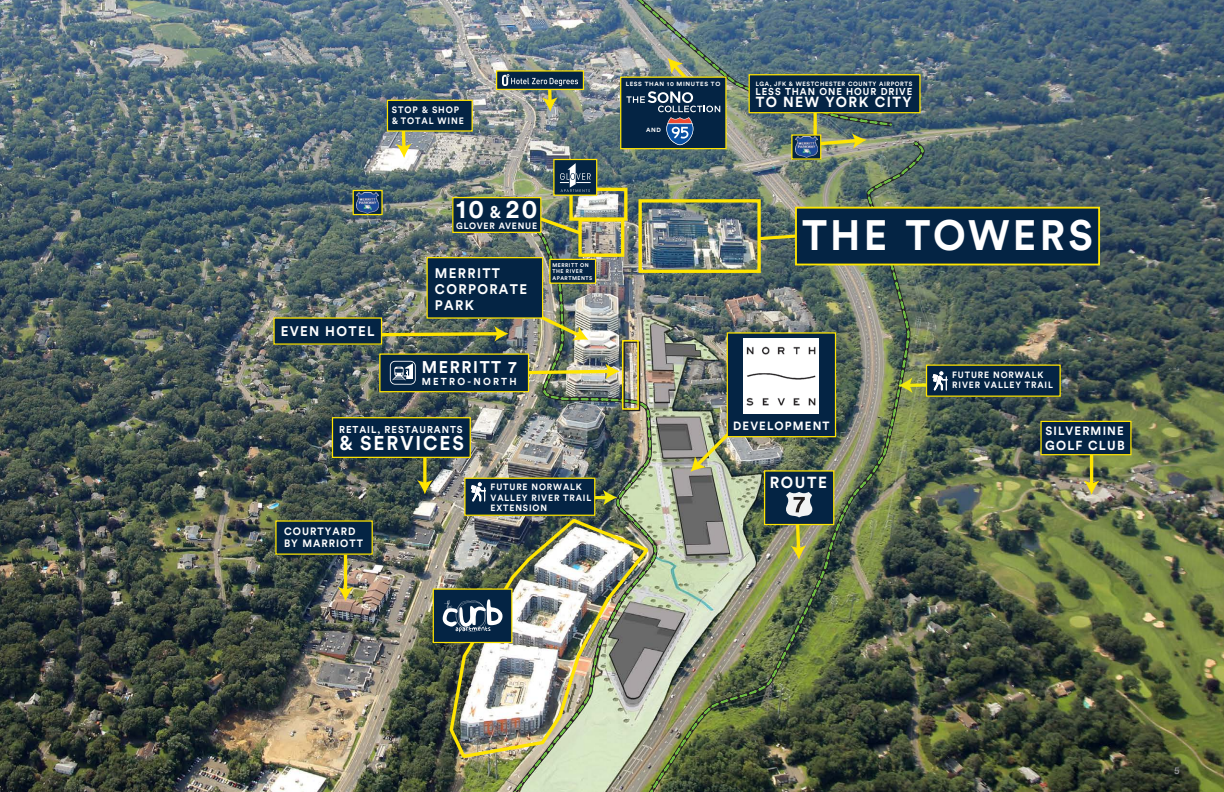
<style>
.page{position:relative;width:1224px;height:792px;background:#fff}
.page>*{position:absolute;margin:0;border:0;box-sizing:border-box;transform-origin:0 0}
.t1{font:700 42.1px "Circular Std";letter-spacing:.075em;color:#fff;scale:.96 1}
.t2{font:700 25.9px "Circular Std";color:#fff;scale:.96 1}
.t3{font:700 19.8px "Circular Std";letter-spacing:.1em;color:#fff;scale:.96 1}
.t4{font:700 16.8px "Circular Std";letter-spacing:.1em;color:#fff;scale:.96 1}
.t5{font:700 15.9px "Circular Std";letter-spacing:.1em;color:#fff;scale:.96 1}
.t6{font:700 14.5px "Circular Std";letter-spacing:.1em;color:#fff;scale:.96 1}
.t7{font:700 13.8px/15.9px "Circular Std";letter-spacing:.1em;color:#fff;scale:.96 1}
.t8{font:700 13px "Circular Std";letter-spacing:.1em;color:#fff;scale:.96 1}
.t9{font:700 11.9px "Circular Std";letter-spacing:.1em;color:#fff;scale:.96 1}
.t10{font:700 11.8px "Circular Std";letter-spacing:.1em;color:#fff;scale:.96 1}
.t11{font:700 10.6px/12.2px "Circular Std";letter-spacing:.1em;color:#fff;scale:.96 1}
.t12{font:700 10.1px "Circular Std";letter-spacing:.23em;color:#fff;scale:.96 1}
.t13{font:600 10px "Acumin Pro";color:#939598}
.t14{font:700 9.9px "Circular Std";letter-spacing:.1em;color:#fff;scale:.96 1}
.t15{font:700 9.2px/10.6px "Circular Std";letter-spacing:.1em;color:#fff;scale:.96 1}
.t16{font:700 9.1px "Circular Std";letter-spacing:.085em;color:#fff;scale:.96 1}
.t17{font:700 9px/10.4px "Circular Std";letter-spacing:.1em;color:#fff;scale:.96 1}
.t18{font:700 6.2px "Circular Std";letter-spacing:.1em;color:#fff;scale:.96 1}
.t19{font:700 6px "Circular Std";letter-spacing:.1em;color:#fff}
.t20{font:700 5.4px/6.2px "Circular Std";letter-spacing:.1em;color:#fff;scale:.96 1}
.s1{font-size:16.8px}
</style>
<div class="page">
<img style="left:0;top:0;width:1224px;height:792px">
<img style="left:286px;top:71px;width:640px;height:721px">
<img style="left:290px;top:137px;width:639px;height:655px">
<img style="left:448px;top:517px;width:204px;height:244px">
<div style="left:569px;top:188px;width:58px;height:33px;border:3px solid #ffe501"></div>
<div style="left:578px;top:218px;width:46px;height:39px;border:3px solid #ffe501"></div>
<svg style="left:529px;top:364px;width:91px;height:15px"></svg>
<svg style="left:690px;top:427px;width:45px;height:45px;background:#a5a682"></svg>
<svg style="left:355px;top:192px;width:26px;height:21px"></svg>
<div style="left:353px;top:190px;width:30px;height:25px;border:1px solid #ffe501"></div>
<div style="left:380px;top:354px;width:149px;height:38px;background:#042444"></div>
<div style="left:379px;top:353px;width:150px;height:39px;border:1px solid #ffe501"></div>
<svg style="left:595px;top:490px;width:22px;height:16px"></svg>
<div style="left:465px;top:478px;width:130px;height:37px;background:#042444"></div>
<div style="left:464px;top:478px;width:131px;height:38px;border:1px solid #ffe501"></div>
<svg style="left:471px;top:482px;width:15px;height:20px"></svg>
<div style="left:927px;top:365px;width:133px;height:31px;background:#042444"></div>
<div style="left:926px;top:365px;width:135px;height:32px;border:1px solid #ffe501"></div>
<svg style="left:898px;top:371px;width:50px;height:22px"></svg>
<img style="left:357px;top:192px;width:21px;height:21px">
<div style="left:727px;top:333px;width:109px;height:104px;background:#042444"></div>
<div style="left:727px;top:332px;width:109px;height:105px;border:1px solid #ffe501"></div>
<div style="left:554px;top:159px;width:43px;height:36px;background:#042444"></div>
<div style="left:553px;top:159px;width:44px;height:37px;border:1px solid #ffe501"></div>
<img style="left:624px;top:0;width:269px;height:149px">
<svg style="left:390px;top:361px;width:26px;height:24px"></svg>
<svg style="left:560px;top:163px;width:31px;height:29px"></svg>
<div style="left:433px;top:589px;width:79px;height:54px;background:#042444"></div>
<div style="left:433px;top:588px;width:79px;height:55px;border:1px solid #ffe501"></div>
<svg style="left:443px;top:599px;width:60px;height:33px"></svg>
<svg style="left:423px;top:458px;width:4px;height:22px"></svg>
<svg style="left:417px;top:480px;width:16px;height:14px"></svg>
<hr style="left:344px;top:546px;width:3px;height:45px;background:#ffe501">
<svg style="left:338px;top:587px;width:15px;height:14px"></svg>
<div style="left:332px;top:418px;width:138px;height:39px;background:#042444"></div>
<div style="left:332px;top:417px;width:139px;height:41px;border:1px solid #ffe501"></div>
<hr style="left:1090px;top:438px;width:3px;height:47px;background:#ffe501">
<svg style="left:1084px;top:481px;width:16px;height:14px"></svg>
<div style="left:1041px;top:421px;width:90px;height:34px;background:#042444"></div>
<div style="left:1040px;top:421px;width:92px;height:34px;border:1px solid #ffe501"></div>
<img style="left:369px;top:296px;width:219px;height:46px">
<svg style="left:518px;top:208px;width:66px;height:29px"></svg>
<svg style="left:542px;top:90px;width:16px;height:22px"></svg>
<svg style="left:396px;top:132px;width:16px;height:26px"></svg>
<div style="left:427px;top:258px;width:116px;height:60px;background:#042444"></div>
<div style="left:426px;top:257px;width:117px;height:62px;border:1px solid #ffe501"></div>
<div style="left:274px;top:318px;width:108px;height:26px;background:#042444"></div>
<div style="left:276px;top:521px;width:96px;height:33px;background:#042444"></div>
<div style="left:792px;top:135px;width:29px;height:24px;background:linear-gradient(to bottom,#042444,#042444)"></div>
<div style="left:791px;top:134px;width:30px;height:26px;border:1px solid #ffe501"></div>
<img style="left:796px;top:137px;width:21px;height:21px">
<div style="left:765px;top:471px;width:69px;height:54px;background:#042444"></div>
<div style="left:764px;top:470px;width:70px;height:55px;border:1px solid #ffe501"></div>
<svg style="left:785px;top:492px;width:28px;height:68px;background:#979c78"></svg>
<div style="left:749px;top:75px;width:171px;height:38px;background:#042444"></div>
<div style="left:749px;top:74px;width:172px;height:39px;border:1px solid #ffe501"></div>
<div style="left:453px;top:198px;width:88px;height:34px;background:#042444"></div>
<div style="left:452px;top:197px;width:89px;height:36px;border:1px solid #ffe501"></div>
<div style="left:796px;top:208px;width:303px;height:57px;background:#042444"></div>
<div style="left:795px;top:207px;width:305px;height:58px;border:2px solid #ffe501"></div>
<div style="left:387px;top:100px;width:85px;height:31px;background:#042444"></div>
<div style="left:387px;top:100px;width:86px;height:32px;border:1px solid #ffe501"></div>
<div style="left:497px;top:71px;width:86px;height:18px;background:#042444"></div>
<div style="left:496px;top:70px;width:88px;height:20px;border:1px solid #ffe501"></div>
<img style="left:503px;top:75px;width:74px;height:10px">
<div style="left:550px;top:259px;width:46px;height:24px;background:#042444"></div>
<div style="left:549px;top:259px;width:47px;height:25px;border:1px solid #ffe501"></div>
<img style="left:744px;top:339px;width:75px;height:75px">
<div style="left:638px;top:199px;width:123px;height:74px;border:3px solid #ffe501"></div>
<svg style="left:756px;top:233px;width:42px;height:9px"></svg>
<div style="left:623px;top:341px;width:17px;height:70px;border:1px solid #231f20"></div>
<div style="left:622px;top:340px;width:17px;height:70px;border:1px solid #ffe501"></div>
<p class="t15" style="left:392px;top:104px;width:77px">STOP &amp; SHOP &amp; TOTAL WINE</p>
<p class="t19" style="left:626px;top:81px;width:96px">LESS THAN 10 MINUTES TO</p>
<p class="t19" style="left:646px;top:126px;width:16px">AND</p>
<p class="t18" style="left:756px;top:80px;width:165px">LGA, JFK &amp; WESTCHESTER COUNTY AIRPORTS</p>
<p class="t14" style="left:756px;top:86px;width:165px">LESS THAN ONE HOUR DRIVE</p>
<p class="t6" style="left:756px;top:93px;width:164px">TO NEW YORK CITY</p>
<p class="t2" style="left:456px;top:192px;width:86px">10 <span class="s1">&amp;</span> 20</p>
<p class="t16" style="left:456px;top:220px;width:86px">GLOVER AVENUE</p>
<p class="t1" style="left:802px;top:208px;width:304px">THE TOWERS</p>
<p class="t7" style="left:281px;top:323px;width:99px">EVEN HOTEL</p>
<p class="t7" style="left:435px;top:265px;width:97px">MERRITT<br>CORPORATE<br>PARK</p>
<p class="t4" style="left:422px;top:356px;width:100px">MERRITT 7</p>
<p class="t12" style="left:422px;top:375px;width:101px">METRO-NORTH</p>
<p class="t14" style="left:339px;top:423px;width:130px">RETAIL, RESTAURANTS</p>
<p class="t3" style="left:339px;top:430px;width:132px">&amp; SERVICES</p>
<p class="t20" style="left:553px;top:262px;width:43px">MERRITT ON<br>THE RIVER<br>APARTMENTS</p>
<p class="t11" style="left:284px;top:525px;width:84px">COURTYARD<br>BY MARRIOTT</p>
<p class="t17" style="left:491px;top:482px;width:106px">FUTURE NORWALK<br>VALLEY RIVER TRAIL<br>EXTENSION</p>
<p class="t10" style="left:733px;top:418px;width:102px">DEVELOPMENT</p>
<p class="t5" style="left:770px;top:472px;width:61px">ROUTE</p>
<p class="t17" style="left:952px;top:369px;width:106px">FUTURE NORWALK<br>RIVER VALLEY TRAIL</p>
<p class="t9" style="left:1045px;top:423px;width:83px">SILVERMINE</p>
<p class="t8" style="left:1045px;top:437px;width:84px">GOLF CLUB</p>
<p class="t13" style="left:1174px;top:764px;width:7px">5</p>
</div>
